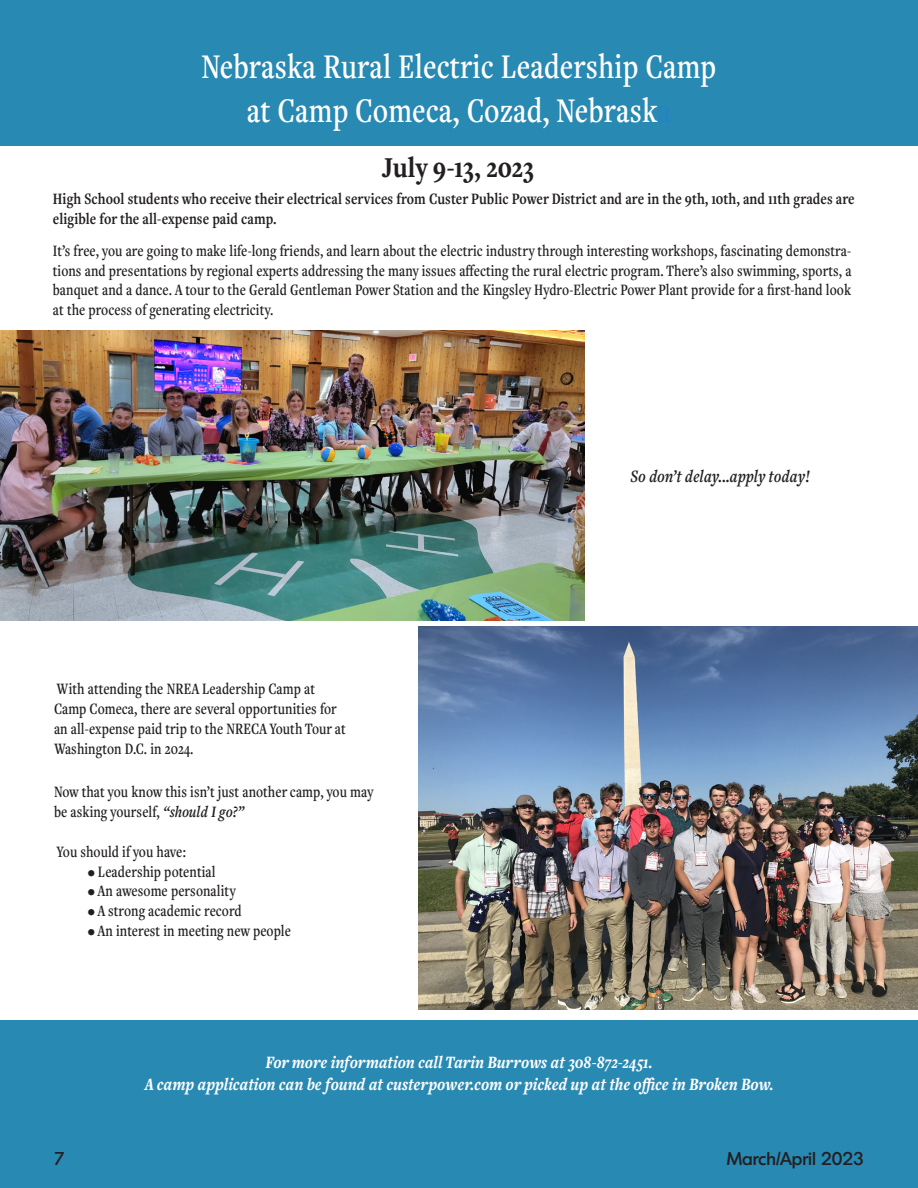
<style>
.page{position:relative;width:918px;height:1188px;background:#fff}
.page>*{position:absolute;margin:0;border:0;box-sizing:border-box;transform-origin:0 0}
.t1{font:500 36px "Freight Text Cmp Pro";color:#fff}
.t2{font:700 30px "Freight Text Cmp Pro";color:#231f20}
.t3{font:italic 700 18px "Freight Text Cmp Pro";color:#fff}
.t4{font:18px "Freight Text Cmp Pro Sem Bd Ita";color:#231f20}
.t5{font:500 18px "Montreal Serial";color:#231f20}
.t6{font:500 16.5px/19.8px "Freight Text Cmp Pro";color:#231f20}
.t7{font:600 16.5px/19.8px "Freight Text Cmp Pro";color:#231f20}
.s1{color:#2384c6}
.s2{font-family:"Freight Text Cmp Pro Sem Bd Ita";font-weight:400}
</style>
<div class="page">
<div style="left:0;top:1020px;width:918px;height:168px;background:#2889b3"></div>
<div style="left:0;top:0;width:918px;height:146px;background:#2889b3"></div>
<img style="left:0;top:330px;width:585px;height:290px">
<img style="left:418px;top:627px;width:500px;height:382px">
<p class="t1" style="left:202px;top:44px;width:516px">Nebraska Rural Electric Leadership Camp</p>
<p class="t1" style="left:247px;top:87px;width:426px">at Camp Comeca, Cozad, Nebrask<span class="s1">a</span></p>
<p class="t2" style="left:382px;top:148px;width:154px">July 9-13, 2023</p>
<p class="t7" style="left:53px;top:188px;width:803px">High School students who receive their electrical services from Custer Public Power District and are in the 9th, 10th, and 11th grades are eligible for the all-expense paid camp.</p>
<p class="t6" style="left:53px;top:240px;width:800px;text-align:justify">It’s free, you are going to make life-long friends, and learn about the electric industry through interesting workshops, fascinating demonstra&shy;tions and presentations by regional experts addressing the many issues affecting the rural electric program. There’s also swimming, sports, a banquet and a dance. A tour to the Gerald Gentleman Power Station and the Kingsley Hydro-Electric Power Plant provide for a first-hand look at the process of generating electricity.</p>
<p class="t6" style="left:54px;top:679px;width:293px">With attending the NREA Leadership Camp at Camp Comeca, there are several opportunities for an all-expense paid trip to the NRECA Youth Tour at Washington D.C. in 2024.</p>
<p class="t6" style="left:54px;top:782px;width:321px">Now that you know this isn’t just another camp, you may be asking yourself, <span class="s2">“should I go?”</span></p>
<p class="t6" style="left:57px;top:841px;width:131px">You should if you have:</p>
<p class="t6" style="left:88px;top:861px;width:129px">• Leadership potential</p>
<p class="t6" style="left:88px;top:881px;width:150px">• An awesome personality</p>
<p class="t6" style="left:88px;top:901px;width:156px">• A strong academic record</p>
<p class="t6" style="left:88px;top:920px;width:205px">• An interest in meeting new people</p>
<p class="t4" style="left:630px;top:465px;width:181px">So don’t delay...apply today!</p>
<p class="t3" style="left:265px;top:1051px;width:389px">For more information call Tarin Burrows at 308-872-2451.</p>
<p class="t3" style="left:145px;top:1073px;width:630px">A camp application can be found at custerpower.com or picked up at the office in Broken Bow.</p>
<p class="t5" style="left:54px;top:1147px;width:12px">7</p>
<p class="t5" style="left:727px;top:1147px;width:139px">March/April 2023</p>
</div>
